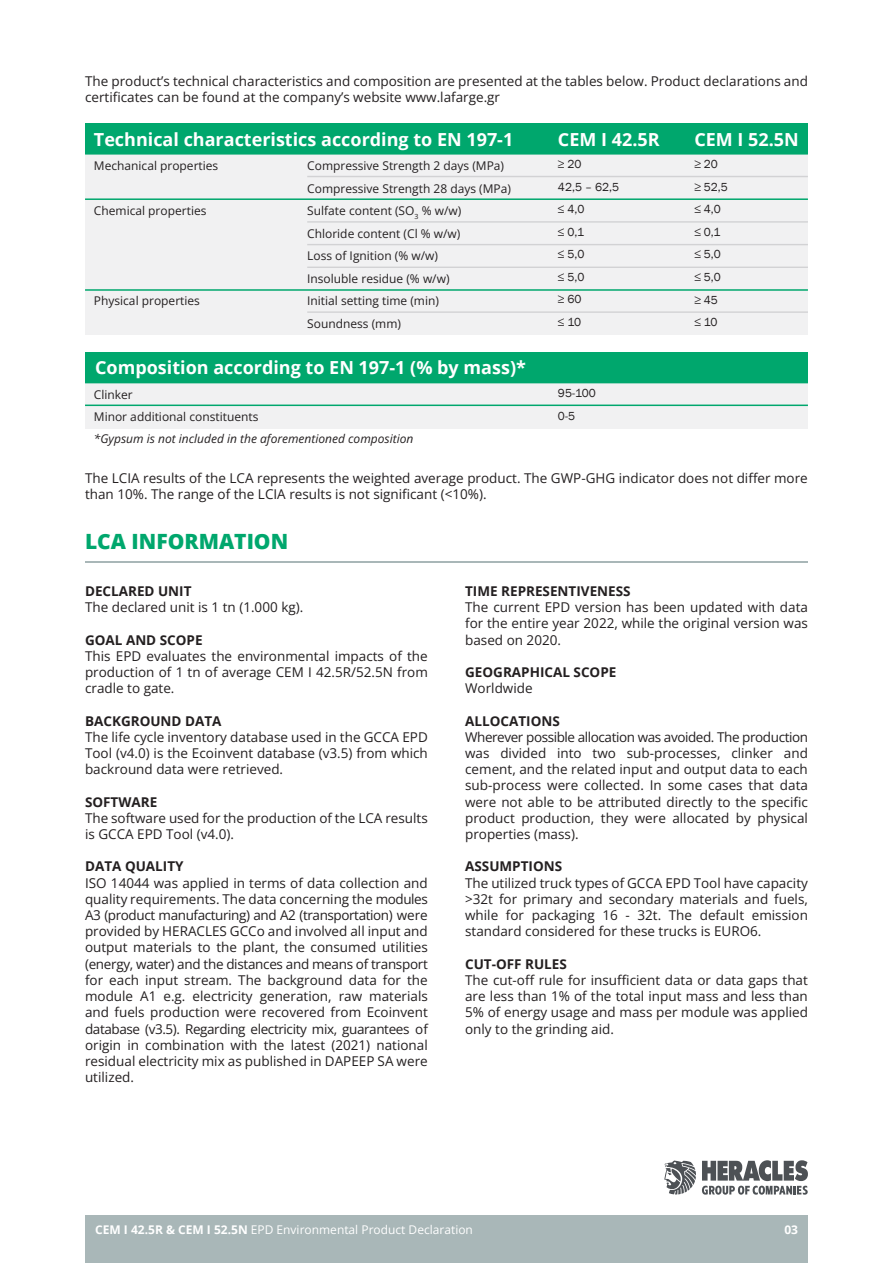
<style>
.page{position:relative;width:893px;height:1263px;background:#fff}
.page>*{position:absolute;margin:0;border:0;box-sizing:border-box;transform-origin:0 0}
.t1{font:800 21px "Open Sans";color:#00a76d}
.t2{font:700 18px "Open Sans";color:#fff}
.t3{font:13.5px/16.2px "Open Sans";color:#231f20;text-align:justify}
.t4{font:700 13.5px "Open Sans";color:#231f20}
.t5{font:12px/22.5px "Open Sans";color:#231f20}
.t6{font:12px/22.5px "Franklin Gothic";color:#231f20}
.t7{font:12px "Open Sans";color:#fff}
.t8{font:italic 12px "Open Sans";color:#231f20}
.t9{font:700 12px "Open Sans";color:#fff}
.s1{font-weight:700}
</style>
<div class="page">
<div style="left:85px;top:1215px;width:723px;height:48px;background:#a9b7b8"></div>
<hr style="left:85px;top:561px;width:723px;height:2px;background:#a9b7b8">
<div style="left:85px;top:383px;width:723px;height:46px;background:#f1f1f2"></div>
<div style="left:85px;top:352px;width:723px;height:31px;background:#00a76d"></div>
<hr style="left:85px;top:405px;width:723px;height:1px;background:#00a76d">
<div style="left:85px;top:154px;width:723px;height:181px;background:#f1f1f2"></div>
<div style="left:85px;top:123px;width:723px;height:31px;background:#00a76d"></div>
<hr style="left:307px;top:176px;width:501px;height:1px;background:#54565b">
<hr style="left:85px;top:153px;width:723px;height:2px;background:#00a76d">
<hr style="left:85px;top:198px;width:723px;height:2px;background:#00a76d">
<hr style="left:307px;top:221px;width:501px;height:2px;background:#54565b">
<hr style="left:307px;top:267px;width:501px;height:1px;background:#54565b">
<hr style="left:85px;top:289px;width:723px;height:2px;background:#00a76d">
<hr style="left:307px;top:311px;width:501px;height:2px;background:#54565b">
<hr style="left:307px;top:244px;width:501px;height:1px;background:#54565b">
<svg style="left:702px;top:1160px;width:106px;height:35px"></svg>
<svg style="left:664px;top:1160px;width:32px;height:34px"></svg>
<p class="t3" style="left:85px;top:73px;width:724px">The product’s technical characteristics and composition are presented at the tables below. Product declarations and certificates can be found at the company’s website www.lafarge.gr</p>
<h2 class="t2" style="left:94px;top:127px;width:421px">Technical characteristics according to EN 197-1</h2>
<h2 class="t2" style="left:694px;top:127px;width:106px">CEM I 52.5N</h2>
<h2 class="t2" style="left:558px;top:127px;width:103px">CEM I 42.5R</h2>
<p class="t5" style="left:94px;top:154px;width:126px">Mechanical properties</p>
<p class="t5" style="left:94px;top:199px;width:114px">Chemical properties</p>
<p class="t5" style="left:94px;top:289px;width:108px">Physical properties</p>
<p class="t5" style="left:307px;top:154px;width:205px">Compressive Strength 2 days (MPa)<br>Compressive Strength 28 days (MPa)<br>Sulfate content (SO<sub>3</sub> % w/w)<br>Chloride content (Cl % w/w)<br>Loss of Ignition (% w/w)<br>Insoluble residue (% w/w)<br>Initial setting time (min)<br>Soundness (mm)</p>
<p class="t6" style="left:558px;top:153px;width:63px">≥ 20<br>42,5 – 62,5 ≤ 4,0<br>≤ 0,1<br>≤ 5,0<br>≤ 5,0<br>≥ 60<br>≤ 10</p>
<h2 class="t2" style="left:95px;top:355px;width:432px">Composition according to EN 197-1 (% by mass)*</h2>
<p class="t5" style="left:94px;top:383px;width:166px">Clinker<br>Minor additional constituents</p>
<p class="t8" style="left:94px;top:430px;width:321px">*Gypsum is not included in the aforementioned composition</p>
<p class="t6" style="left:558px;top:382px;width:39px">95-100<br>0-5</p>
<p class="t6" style="left:694px;top:153px;width:35px">≥ 20<br>≥ 52,5 ≤ 4,0 ≤ 0,1 ≤ 5,0 ≤ 5,0 ≥ 45<br>≤ 10</p>
<p class="t3" style="left:85px;top:469px;width:724px">The LCIA results of the LCA represents the weighted average product. The GWP-GHG indicator does not differ more than 10%. The range of the LCIA results is not significant (&lt;10%).</p>
<h1 class="t1" style="left:85px;top:525px;width:205px">LCA INFORMATION</h1>
<p class="t4" style="left:85px;top:582px;width:108px">DECLARED UNIT</p>
<p class="t3" style="left:85px;top:599px;width:220px">The declared unit is 1 tn (1.000 kg).</p>
<p class="t4" style="left:85px;top:630px;width:119px">GOAL AND SCOPE</p>
<p class="t3" style="left:85px;top:647px;width:344px">This EPD evaluates the environmental impacts of the production of 1 tn of average CEM I 42.5R/52.5N from cradle to gate.</p>
<p class="t4" style="left:85px;top:711px;width:138px">BACKGROUND DATA</p>
<p class="t3" style="left:85px;top:728px;width:344px">The life cycle inventory database used in the GCCA EPD Tool (v4.0) is the Ecoinvent database (v3.5) from which backround data were retrieved.</p>
<p class="t4" style="left:85px;top:792px;width:74px">SOFTWARE</p>
<p class="t3" style="left:85px;top:809px;width:344px">The software used for the production of the LCA results is GCCA EPD Tool (v4.0).</p>
<p class="t4" style="left:85px;top:857px;width:100px">DATA QUALITY</p>
<p class="t3" style="left:85px;top:874px;width:344px">ISO 14044 was applied in terms of data collection and quality requirements. The data concerning the modules A3 (product manufacturing) and A2 (transportation) were provided by HERACLES GCCo and involved all input and output materials to the plant, the consumed utilities (energy, water) and the distances and means of transport for each input stream. The background data for the module A1 e.g. electricity generation, raw materials and fuels production were recovered from Ecoinvent database (v3.5). Regarding electricity mix, guarantees of origin in combination with the latest (2021) national residual electricity mix as published in DAPEEP SA were utilized.</p>
<p class="t4" style="left:465px;top:582px;width:167px">TIME REPRESENTIVENESS</p>
<p class="t3" style="left:465px;top:599px;width:344px">The current EPD version has been updated with data for the entire year 2022, while the original version was based on 2020.</p>
<p class="t4" style="left:465px;top:663px;width:153px">GEOGRAPHICAL SCOPE</p>
<p class="t3" style="left:465px;top:680px;width:69px">Worldwide</p>
<p class="t4" style="left:465px;top:711px;width:96px">ALLOCATIONS</p>
<p class="t3" style="left:465px;top:728px;width:344px">Wherever possible allocation was avoided. The production was divided into two sub-processes, clinker and cement, and the related input and output data to each sub-process were collected. In some cases that data were not able to be attributed directly to the specific product production, they were allocated by physical properties (mass).</p>
<p class="t4" style="left:465px;top:857px;width:99px">ASSUMPTIONS</p>
<p class="t3" style="left:465px;top:874px;width:344px">The utilized truck types of GCCA EPD Tool have capacity &gt;32t for primary and secondary materials and fuels, while for packaging 16 - 32t. The default emission standard considered for these trucks is EURO6.</p>
<p class="t4" style="left:465px;top:954px;width:103px">CUT-OFF RULES</p>
<p class="t3" style="left:465px;top:971px;width:344px">The cut-off rule for insufficient data or data gaps that are less than 1% of the total input mass and less than 5% of energy usage and mass per module was applied only to the grinding aid.</p>
<p class="t7" style="left:95px;top:1221px;width:379px"><span class="s1">CEM I 42.5R &amp; CEM I 52.5N</span> EPD Environmental Product Declaration</p>
<p class="t9" style="left:784px;top:1221px;width:15px">03</p>
</div>
